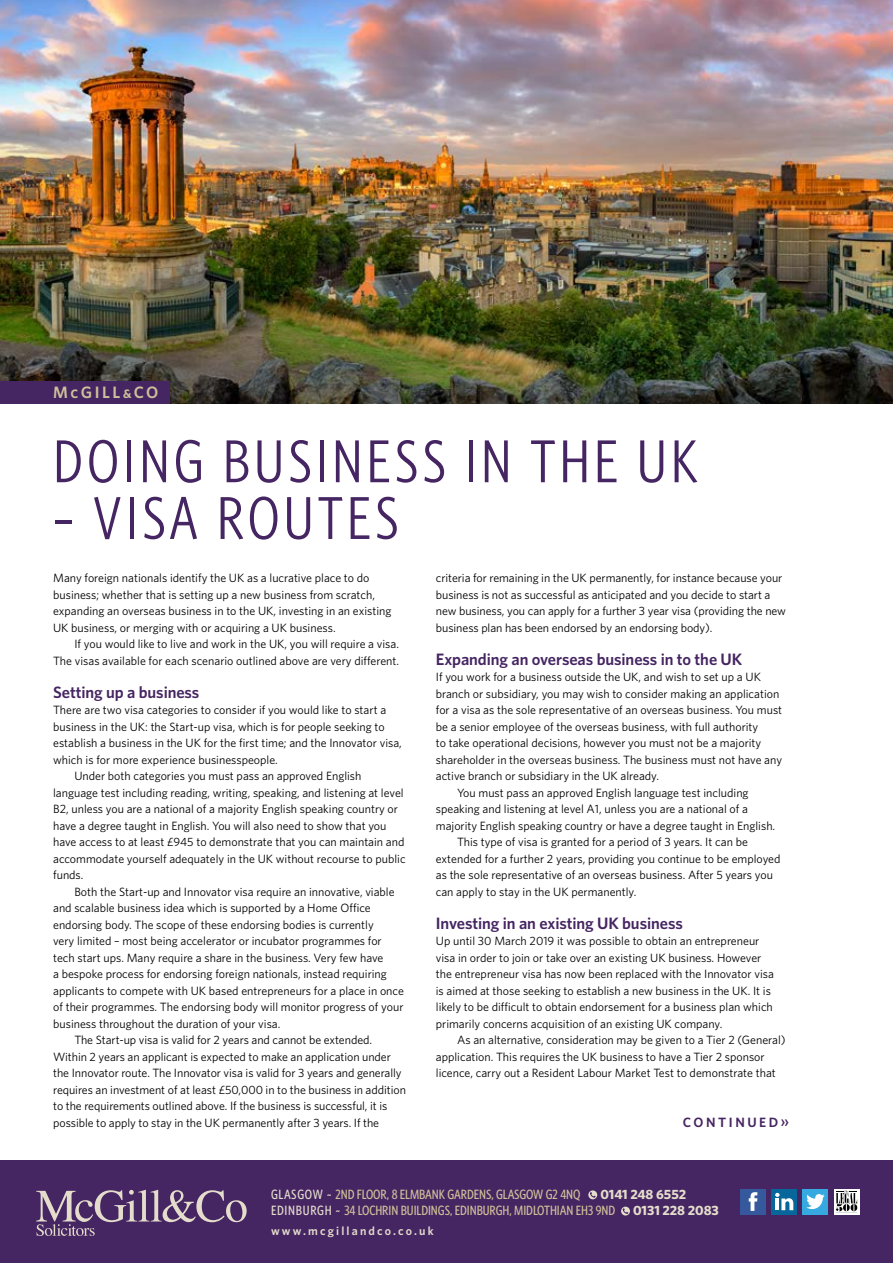
<style>
.page{position:relative;width:893px;height:1263px;background:#fff}
.page>*{position:absolute;margin:0;border:0;box-sizing:border-box;transform-origin:0 0}
.t1{font:condensed 60.6px "Whitney HTF";letter-spacing:.065em;color:#452562}
.t2{font:600 16.5px "Whitney HTF";letter-spacing:-.005em;color:#452562}
.t3{font:16.5px "Whitney HTF Semi Bold SC";letter-spacing:.155em;color:#d1be99}
.t4{font:500 condensed 13.5px/16.2px "Whitney HTF";letter-spacing:-.005em;color:#d1be99}
.t5{font:13.5px "Whitney HTF Semi Bold SC";letter-spacing:.19em;color:#452562}
.t6{font:700 13.5px "Whitney HTF";letter-spacing:-.005em;color:#e4ddcc}
.t7{font:12px/16.5px "Whitney HTF";color:#000}
.t8{font:600 12px "Whitney HTF";letter-spacing:.18em;color:#e4ddcc}
.s1{color:#e4ddcc}
.s2{font-weight:700;font-stretch:normal;color:#e4ddcc}
</style>
<div class="page">
<img style="left:0;top:0;width:893px;height:404px">
<div style="left:0;top:382px;width:169px;height:22px;background:#452562"></div>
<div style="left:0;top:1161px;width:893px;height:102px;background:#452562"></div>
<svg style="left:36px;top:1190px;width:211px;height:46px"></svg>
<svg style="left:588px;top:1190px;width:9px;height:9px"></svg>
<svg style="left:621px;top:1206px;width:9px;height:9px"></svg>
<div style="left:740px;top:1188px;width:26px;height:26px;background:#35599c"></div>
<svg style="left:749px;top:1192px;width:8px;height:19px"></svg>
<div style="left:802px;top:1188px;width:26px;height:26px;background:#36a9e1"></div>
<svg style="left:806px;top:1194px;width:19px;height:15px"></svg>
<div style="left:771px;top:1188px;width:26px;height:26px;background:#07679a"></div>
<svg style="left:775px;top:1193px;width:18px;height:17px"></svg>
<div style="left:834px;top:1188px;width:26px;height:26px;background:#fff"></div>
<svg style="left:836px;top:1190px;width:21px;height:23px"></svg>
<h2 class="t3" style="left:53px;top:383px;width:107px">McGILL&amp;CO</h2>
<h1 class="t1" style="left:53px;top:427px;width:646px">DOING BUSINESS IN THE UK</h1>
<h1 class="t1" style="left:53px;top:484px;width:347px">– VISA ROUTES</h1>
<p class="t7" style="left:53px;top:569px;width:340px">Many foreign nationals identify the UK as a lucrative place to do business; whether that is setting up a new business from scratch, expanding an overseas business in to the UK, investing in an existing UK business, or merging with or acquiring a UK business.</p>
<p class="t7" style="left:53px;top:635px;width:347px;text-align:right">If you would like to live and work in the UK, you will require a visa.<br>The visas available for each scenario outlined above are very different.</p>
<h2 class="t2" style="left:53px;top:682px;width:148px">Setting up a business</h2>
<p class="t7" style="left:53px;top:701px;width:335px">There are two visa categories to consider if you would like to start a</p>
<p class="t7" style="left:53px;top:718px;width:333px">business in the UK: the Start-up visa, which is for people seeking to</p>
<p class="t7" style="left:53px;top:734px;width:350px">establish a business in the UK for the first time; and the Innovator visa,</p>
<p class="t7" style="left:53px;top:751px;width:226px">which is for more experience businesspeople.</p>
<p class="t7" style="left:74px;top:767px;width:289px">Under both categories you must pass an approved English</p>
<p class="t7" style="left:53px;top:784px;width:352px">language test including reading, writing, speaking, and listening at level</p>
<p class="t7" style="left:53px;top:800px;width:346px">B2, unless you are a national of a majority English speaking country or</p>
<p class="t7" style="left:53px;top:817px;width:335px">have a degree taught in English. You will also need to show that you</p>
<p class="t7" style="left:53px;top:833px;width:353px">have access to at least £945 to demonstrate that you can maintain and</p>
<p class="t7" style="left:53px;top:850px;width:354px">accommodate yourself adequately in the UK without recourse to public</p>
<p class="t7" style="left:53px;top:866px;width:32px">funds.</p>
<p class="t7" style="left:74px;top:883px;width:322px">Both the Start-up and Innovator visa require an innovative, viable</p>
<p class="t7" style="left:53px;top:899px;width:319px">and scalable business idea which is supported by a Home Office</p>
<p class="t7" style="left:53px;top:916px;width:322px">endorsing body. The scope of these endorsing bodies is currently</p>
<p class="t7" style="left:53px;top:932px;width:330px">very limited – most being accelerator or incubator programmes for</p>
<p class="t7" style="left:53px;top:949px;width:332px">tech start ups. Many require a share in the business. Very few have</p>
<p class="t7" style="left:53px;top:965px;width:335px">a bespoke process for endorsing foreign nationals, instead requiring</p>
<p class="t7" style="left:53px;top:982px;width:352px">applicants to compete with UK based entrepreneurs for a place in once</p>
<p class="t7" style="left:53px;top:998px;width:352px">of their programmes. The endorsing body will monitor progress of your</p>
<p class="t7" style="left:53px;top:1015px;width:229px">business throughout the duration of your visa.</p>
<p class="t7" style="left:74px;top:1031px;width:299px">The Start-up visa is valid for 2 years and cannot be extended.</p>
<p class="t7" style="left:53px;top:1048px;width:339px">Within 2 years an applicant is expected to make an application under</p>
<p class="t7" style="left:53px;top:1064px;width:350px">the Innovator route. The Innovator visa is valid for 3 years and generally</p>
<p class="t7" style="left:53px;top:1081px;width:354px">requires an investment of at least £50,000 in to the business in addition</p>
<p class="t7" style="left:53px;top:1097px;width:336px">to the requirements outlined above. If the business is successful, it is</p>
<p class="t7" style="left:53px;top:1114px;width:328px">possible to apply to stay in the UK permanently after 3 years. If the</p>
<p class="t7" style="left:436px;top:569px;width:352px">criteria for remaining in the UK permanently, for instance because your business is not as successful as anticipated and you decide to start a new business, you can apply for a further 3 year visa (providing the new business plan has been endorsed by an endorsing body).</p>
<h2 class="t2" style="left:436px;top:649px;width:308px">Expanding an overseas business in to the UK</h2>
<p class="t7" style="left:436px;top:668px;width:327px">If you work for a business outside the UK, and wish to set up a UK</p>
<p class="t7" style="left:436px;top:685px;width:345px">branch or subsidiary, you may wish to consider making an application</p>
<p class="t7" style="left:436px;top:701px;width:348px">for a visa as the sole representative of an overseas business. You must</p>
<p class="t7" style="left:436px;top:718px;width:324px">be a senior employee of the overseas business, with full authority</p>
<p class="t7" style="left:436px;top:734px;width:327px">to take operational decisions, however you must not be a majority</p>
<p class="t7" style="left:436px;top:751px;width:348px">shareholder in the overseas business. The business must not have any</p>
<p class="t7" style="left:436px;top:767px;width:225px">active branch or subsidiary in the UK already.</p>
<p class="t7" style="left:457px;top:784px;width:293px">You must pass an approved English language test including</p>
<p class="t7" style="left:436px;top:800px;width:314px">speaking and listening at level A1, unless you are a national of a</p>
<p class="t7" style="left:436px;top:817px;width:341px">majority English speaking country or have a degree taught in English.</p>
<p class="t7" style="left:457px;top:833px;width:292px">This type of visa is granted for a period of 3 years. It can be</p>
<p class="t7" style="left:436px;top:850px;width:346px">extended for a further 2 years, providing you continue to be employed</p>
<p class="t7" style="left:436px;top:866px;width:339px">as the sole representative of an overseas business. After 5 years you</p>
<p class="t7" style="left:436px;top:883px;width:202px">can apply to stay in the UK permanently.</p>
<h2 class="t2" style="left:436px;top:913px;width:248px">Investing in an existing UK business</h2>
<p class="t7" style="left:436px;top:932px;width:340px">Up until 30 March 2019 it was possible to obtain an entrepreneur visa in order to join or take over an existing UK business. However the entrepreneur visa has now been replaced with the Innovator visa is aimed at those seeking to establish a new business in the UK. It is likely to be difficult to obtain endorsement for a business plan which primarily concerns acquisition of an existing UK company.</p>
<p class="t7" style="left:436px;top:1031px;width:351px;text-indent:21px">As an alternative, consideration may be given to a Tier 2 (General) application. This requires the UK business to have a Tier 2 sponsor licence, carry out a Resident Labour Market Test to demonstrate that</p>
<p class="t5" style="left:683px;top:1114px;width:107px">CONTINUED››</p>
<p class="t4" style="left:271px;top:1186px;width:311px"><span class="s1">GLASGOW ~</span> 2ND FLOOR, 8 ELMBANK GARDENS, GLASGOW G2 4NQ</p>
<p class="t4" style="left:271px;top:1186px;width:417px;text-indent:329px"><span class="s2">0141 248 6552<br></span><span class="s1">EDINBURGH ~</span> 34 LOCHRIN BUILDINGS, EDINBURGH, MIDLOTHIAN EH3 9ND</p>
<p class="t6" style="left:633px;top:1202px;width:87px">0131 228 2083</p>
<p class="t8" style="left:271px;top:1224px;width:164px">www.mcgillandco.co.uk</p>
</div>
